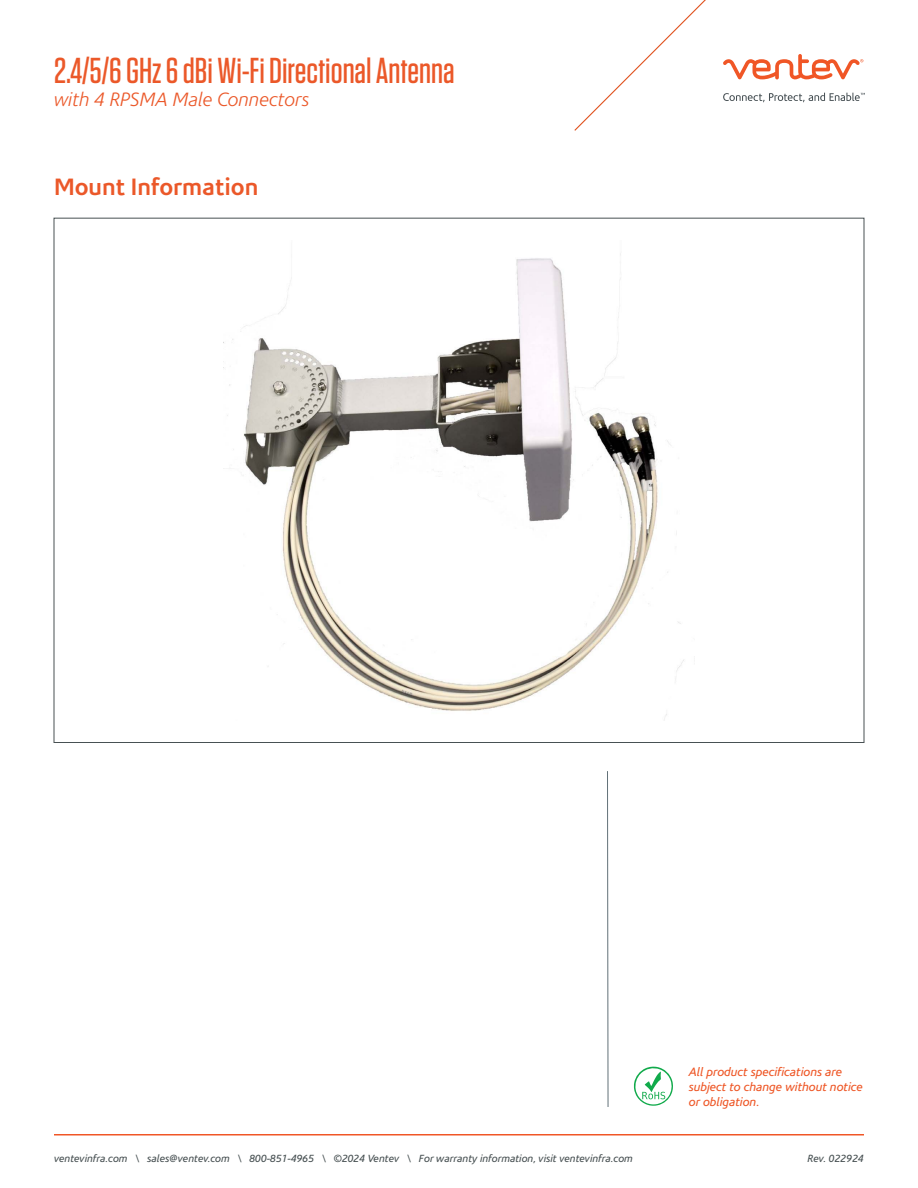
<style>
.page{position:relative;width:918px;height:1188px;background:#fff}
.page>*{position:absolute;margin:0;border:0;box-sizing:border-box;transform-origin:0 0}
.t1{font:500 36px "Tungsten";color:#eb5829}
.t2{font:700 24px "Corisande";color:#eb5829}
.t3{font:italic 300 19.5px "Corisande";color:#eb5829}
.t4{font:italic 12.3px/14.7px "Corisande";color:#ee5828}
.t5{font:italic 10.5px "Corisande";color:#485153}
</style>
<div class="page">
<svg style="left:574px;top:0;width:291px;height:131px"></svg>
<hr style="left:54px;top:1134px;width:810px;height:2px;background:#f05626">
<svg style="left:634px;top:1067px;width:39px;height:39px"></svg>
<img style="left:227px;top:253px;width:457px;height:467px">
<svg style="left:607px;top:771px;width:1px;height:336px"></svg>
<h1 class="t1" style="left:54px;top:52px;width:402px">2.4/5/6 GHz 6 dBi Wi-Fi Directional Antenna</h1>
<h3 class="t3" style="left:54px;top:89px;width:257px">with 4 RPSMA Male Connectors</h3>
<h2 class="t2" style="left:54px;top:173px;width:206px">Mount Information</h2>
<p class="t5" style="left:54px;top:1153px;width:580px">ventevinfra.com \ sales@ventev.com \ 800-851-4965 \ ©2024 Ventev \ For warranty information, visit ventevinfra.com</p>
<p class="t4" style="left:689px;top:1065px;width:176px">All product specifications are subject to change without notice or obligation.</p>
<p class="t5" style="left:807px;top:1153px;width:58px">Rev. 022924</p>
</div>
